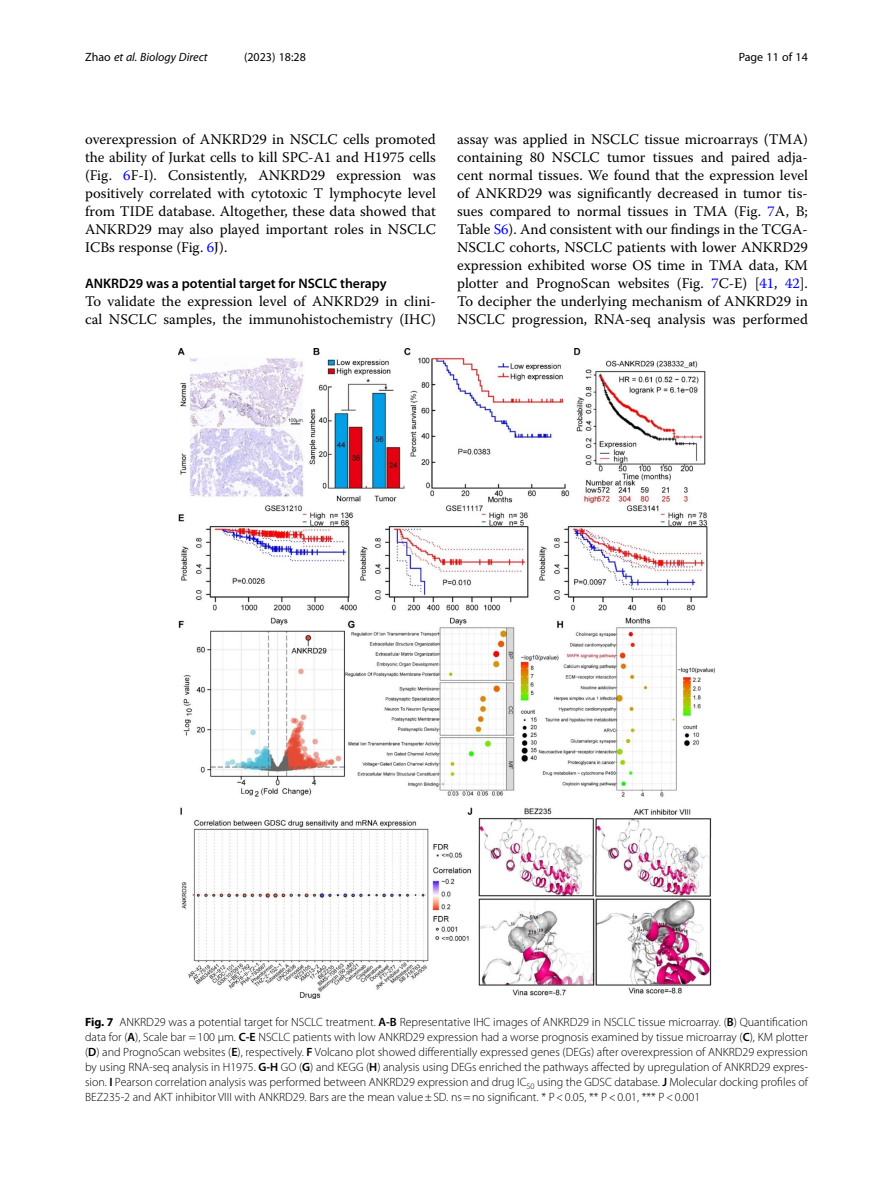
<style>
.page{position:relative;width:893px;height:1191px;background:#fff}
.page>*{position:absolute;margin:0;border:0;box-sizing:border-box;transform-origin:0 0}
.Body_Text{font:14.7px/18px "Warnock Pro";color:#000}
.Body_Text_Indent{font:14.7px/18px "Warnock Pro";color:#000;text-align:justify}
.Head_2{font:600 13.8px "Myriad Pro";color:#000}
.Figure_Caption{font:300 12px/15px "Myriad Pro";color:#000;text-align:justify}
.t1{font:italic 12px "Myriad Pro";color:#000}
.t2{font:12px "Myriad Pro";color:#000}
.s1{font-style:normal}
.s2{color:#00f}
.s3{font-weight:700}
.s4{font-weight:600}
</style>
<div class="page">
<img style="left:178px;top:348px;width:536px;height:651px">
<p class="t1" style="left:85px;top:50px;width:124px"><span class="s1">Zhao</span> et al. Biology Direct</p>
<p class="t2" style="left:244px;top:50px;width:63px">(2023) 18:28</p>
<p class="t2" style="left:739px;top:50px;width:71px">Page 11 of 14</p>
<p class="Body_Text_Indent" style="left:85px;top:130px;width:352px">overexpression of ANKRD29 in NSCLC cells promoted the ability of Jurkat cells to kill SPC-A1 and H1975 cells (Fig. <span class="s2">6</span>F-I). Consistently, ANKRD29 expression was positively correlated with cytotoxic T lymphocyte level from TIDE database. Altogether, these data showed that ANKRD29 may also played important roles in NSCLC ICBs response (Fig. <span class="s2">6</span>J).</p>
<p class="Head_2" style="left:85px;top:275px;width:303px">ANKRD29 was a potential target for NSCLC therapy</p>
<p class="Body_Text" style="left:85px;top:292px;width:352px">To validate the expression level of ANKRD29 in clini&shy;cal NSCLC samples, the immunohistochemistry (IHC)</p>
<p class="Body_Text" style="left:457px;top:130px;width:352px;text-align:justify">assay was applied in NSCLC tissue microarrays (TMA) containing 80 NSCLC tumor tissues and paired adja&shy;cent normal tissues. We found that the expression level of ANKRD29 was significantly decreased in tumor tis&shy;sues compared to normal tissues in TMA (Fig. <span class="s2">7</span>A, B; Table <span class="s2">S6</span>). And consistent with our findings in the TCGA-NSCLC cohorts, NSCLC patients with lower ANKRD29 expression exhibited worse OS time in TMA data, KM plotter and PrognoScan websites (Fig. <span class="s2">7</span>C-E) [<span class="s2">41</span>, <span class="s2">42</span>].<br>To decipher the underlying mechanism of ANKRD29 in NSCLC progression, RNA-seq analysis was performed</p>
<p class="Figure_Caption" style="left:85px;top:1014px;width:724px"><span class="s3">Fig. 7</span> ANKRD29 was a potential target for NSCLC treatment. <span class="s4">A-B</span> Representative IHC images of ANKRD29 in NSCLC tissue microarray. (<span class="s4">B</span>) Quantification data for (<span class="s4">A</span>), Scale bar =100 μm. <span class="s4">C-E</span> NSCLC patients with low ANKRD29 expression had a worse prognosis examined by tissue microarray (<span class="s4">C</span>), KM plotter (<span class="s4">D</span>) and PrognoScan websites (<span class="s4">E</span>), respectively. <span class="s4">F</span> Volcano plot showed differentially expressed genes (DEGs) after overexpression of ANKRD29 expression by using RNA-seq analysis in H1975. <span class="s4">G-H</span> GO (<span class="s4">G</span>) and KEGG (<span class="s4">H</span>) analysis using DEGs enriched the pathways affected by upregulation of ANKRD29 expres&shy;sion. <span class="s4">I</span> Pearson correlation analysis was performed between ANKRD29 expression and drug IC<sub>50</sub> using the GDSC database. <span class="s4">J</span> Molecular docking profiles of BEZ235-2 and AKT inhibitor VIII with ANKRD29. Bars are the mean value±SD. ns=no significant. * P&lt;0.05, ** P&lt;0.01, *** P&lt;0.001</p>
</div>
